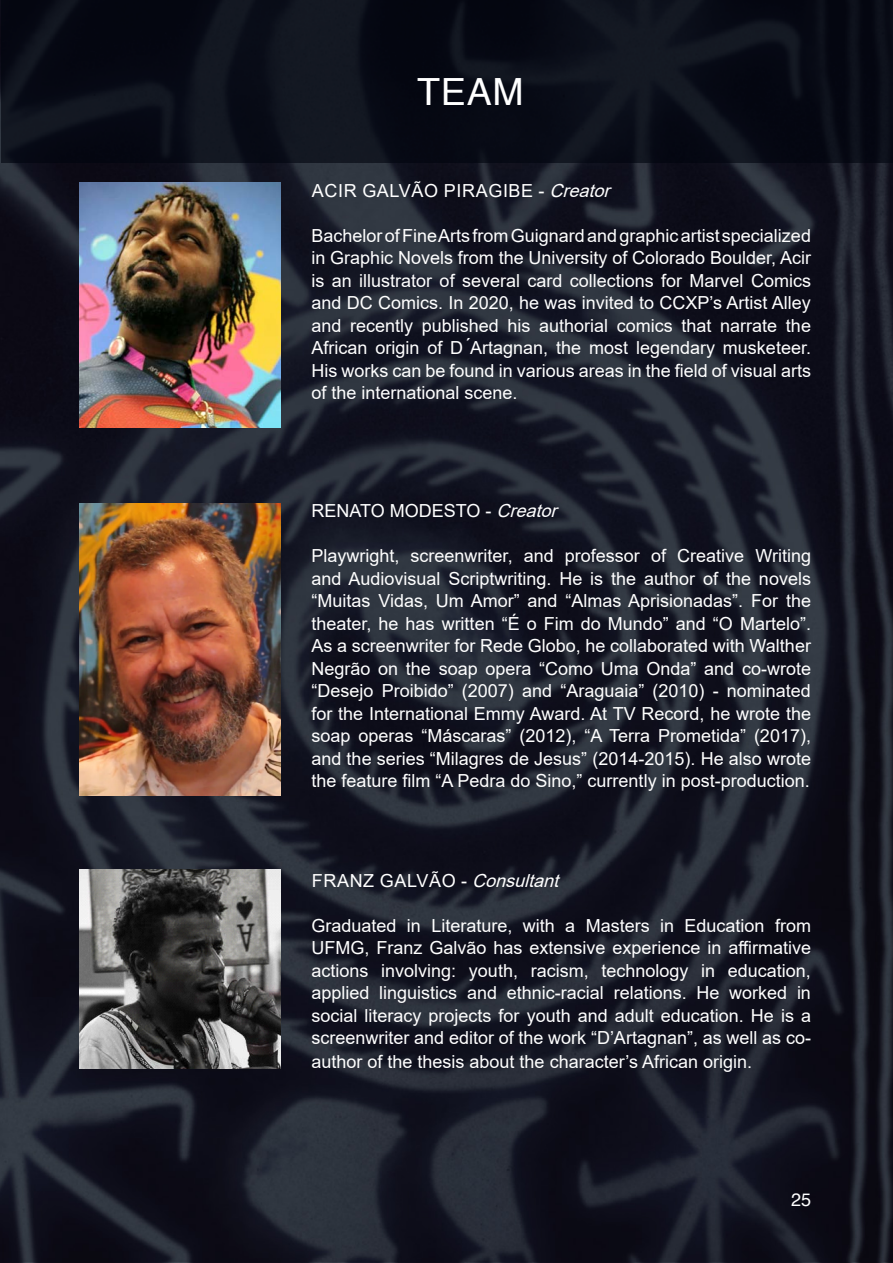
<style>
.page{position:relative;width:893px;height:1263px;background:#fff}
.page>*{position:absolute;margin:0;border:0;box-sizing:border-box;transform-origin:0 0}
.t1{font:37.5px "Helvetica";color:#fff}
.t2{font:18px/22.5px "Arial";color:#fff;text-align:justify}
.t3{font:18px "Arial";letter-spacing:.035em;color:#fff}
.t4{font:18px "Helvetica";color:#fff}
.s1{font-style:italic}
</style>
<div class="page">
<img style="left:0;top:1000px;width:893px;height:263px">
<img style="left:53px;top:162px;width:840px;height:838px">
<img style="left:0;top:0;width:53px;height:1000px">
<img style="left:1px;top:0;width:892px;height:162px">
<img style="left:79px;top:182px;width:202px;height:245px">
<img style="left:79px;top:504px;width:202px;height:292px">
<img style="left:79px;top:870px;width:202px;height:198px">
<h1 class="t1" style="left:417px;top:63px;width:108px">TEAM</h1>
<p class="t3" style="left:312px;top:178px;width:306px">ACIR GALVÃO PIRAGIBE - <span class="s1">Creator</span></p>
<p class="t2" style="left:311px;top:224px;width:501px">Bachelor of Fine Arts from Guignard and graphic artist specialized in Graphic Novels from the University of Colorado Boulder, Acir is an illustrator of several card collections for Marvel Comics and DC Comics. In 2020, he was invited to CCXP’s Artist Alley and recently published his authorial comics that narrate the African origin of D ́Artagnan, the most legendary musketeer.<br>His works can be found in various areas in the field of visual arts of the international scene.</p>
<p class="t2" style="left:311px;top:499px;width:253px">RENATO MODESTO - <span class="s1">Creator</span></p>
<p class="t2" style="left:311px;top:544px;width:501px">Playwright, screenwriter, and professor of Creative Writing and Audiovisual Scriptwriting. He is the author of the novels “Muitas Vidas, Um Amor” and “Almas Aprisionadas”. For the theater, he has written “É o Fim do Mundo” and “O Martelo”.<br>As a screenwriter for Rede Globo, he collaborated with Walther Negrão on the soap opera “Como Uma Onda” and co-wrote “Desejo Proibido” (2007) and “Araguaia” (2010) - nominated for the International Emmy Award. At TV Record, he wrote the soap operas “Máscaras” (2012), “A Terra Prometida” (2017), and the series “Milagres de Jesus” (2014-2015). He also wrote the feature film “A Pedra do Sino,” currently in post-production.</p>
<p class="t2" style="left:312px;top:869px;width:254px">F R A N Z G A LV Ã O - <span class="s1">Consultant</span></p>
<p class="t2" style="left:311px;top:914px;width:501px">Graduated in Literature, with a Masters in Education from UFMG, Franz Galvão has extensive experience in affirmative actions involving: youth, racism, technology in education, applied linguistics and ethnic-racial relations. He worked in social literacy projects for youth and adult education. He is a screenwriter and editor of the work “D’Artagnan”, as well as co&shy;author of the thesis about the character’s African origin.</p>
<p class="t4" style="left:791px;top:1186px;width:22px">25</p>
</div>
